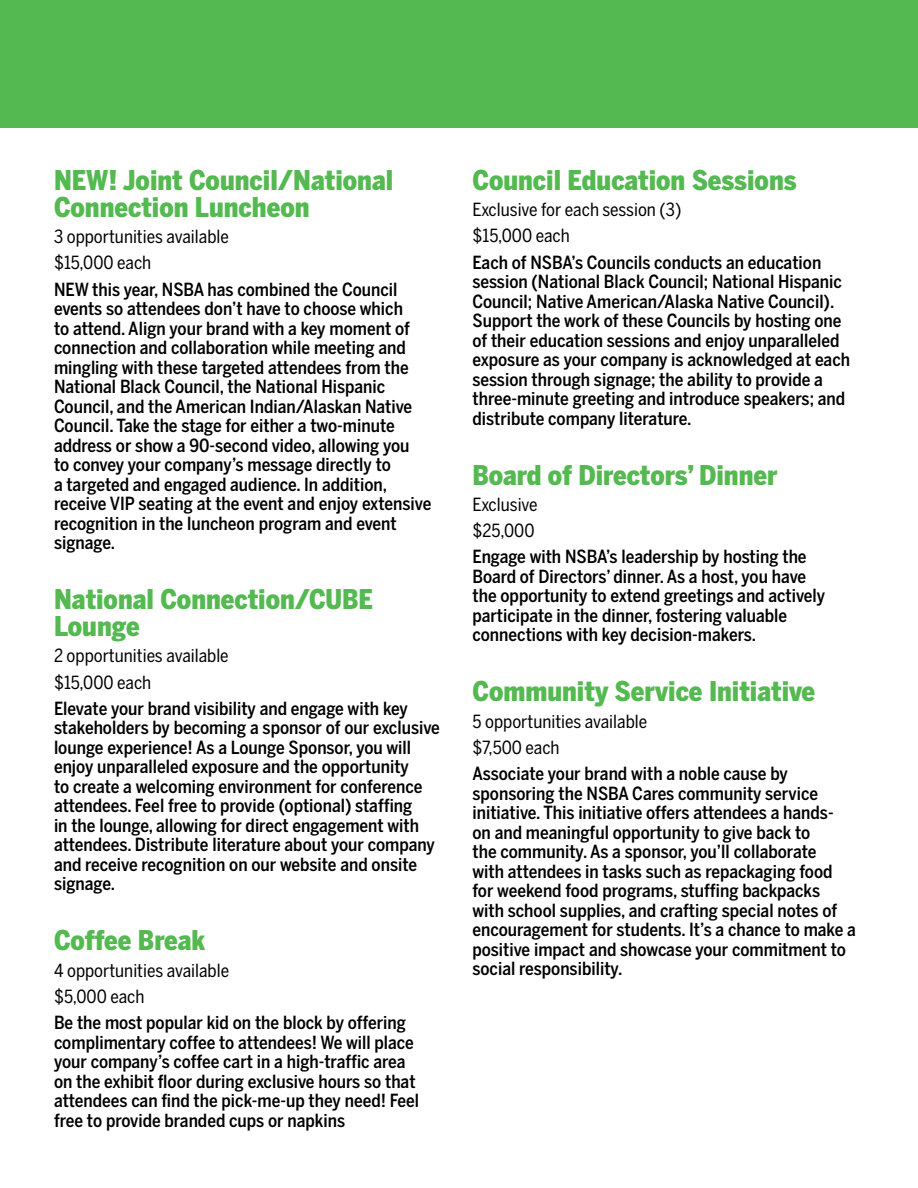
<style>
.page{position:relative;width:918px;height:1188px;background:#fff}
.page>*{position:absolute;margin:0;border:0;box-sizing:border-box;transform-origin:0 0}
.t1{font:900 27px/27px "Benton Sans Condensed";color:#55b951}
.t2{font:500 18px/19.5px "Benton Sans Condensed";color:#000}
.t3{font:18px/26.2px "Benton Sans Condensed";color:#000}
</style>
<div class="page">
<div style="left:0;top:0;width:918px;height:128px;background:#55b951"></div>
<h1 class="t1" style="left:54px;top:167px;width:341px">NEW! Joint Council/National<br>Connection Luncheon</h1>
<p class="t3" style="left:54px;top:224px;width:176px">3 opportunities available $15,000 each</p>
<p class="t2" style="left:54px;top:279px;width:379px">NEW this year, NSBA has combined the Council events so attendees don’t have to choose which<br>to attend. Align your brand with a key moment of connection and collaboration while meeting and mingling with these targeted attendees from the National Black Council, the National Hispanic Council, and the American Indian/Alaskan Native Council. Take the stage for either a two-minute address or show a 90-second video, allowing you<br>to convey your company’s message directly to<br>a targeted and engaged audience. In addition, receive VIP seating at the event and enjoy extensive recognition in the luncheon program and event signage.</p>
<h1 class="t1" style="left:54px;top:586px;width:321px">National Connection/CUBE<br>Lounge</h1>
<p class="t3" style="left:54px;top:643px;width:176px">2 opportunities available $15,000 each</p>
<p class="t2" style="left:54px;top:699px;width:387px">Elevate your brand visibility and engage with key stakeholders by becoming a sponsor of our exclusive lounge experience! As a Lounge Sponsor, you will enjoy unparalleled exposure and the opportunity<br>to create a welcoming environment for conference attendees. Feel free to provide (optional) staffing<br>in the lounge, allowing for direct engagement with attendees. Distribute literature about your company and receive recognition on our website and onsite signage.</p>
<h1 class="t1" style="left:54px;top:928px;width:153px">Coffee Break</h1>
<p class="t3" style="left:54px;top:957px;width:177px">4 opportunities available $5,000 each</p>
<p class="t2" style="left:54px;top:1013px;width:367px">Be the most popular kid on the block by offering complimentary coffee to attendees! We will place your company’s coffee cart in a high-traffic area on the exhibit floor during exclusive hours so that attendees can find the pick-me-up they need! Feel free to provide branded cups or napkins</p>
<h1 class="t1" style="left:472px;top:167px;width:326px">Council Education Sessions</h1>
<p class="t3" style="left:472px;top:197px;width:210px">Exclusive for each session (3) $15,000 each</p>
<p class="t2" style="left:472px;top:252px;width:379px">Each of NSBA’s Councils conducts an education session (National Black Council; National Hispanic Council; Native American/Alaska Native Council).<br>Support the work of these Councils by hosting one of their education sessions and enjoy unparalleled exposure as your company is acknowledged at each session through signage; the ability to provide a three-minute greeting and introduce speakers; and distribute company literature.</p>
<h1 class="t1" style="left:472px;top:462px;width:306px">Board of Directors’ Dinner</h1>
<p class="t3" style="left:472px;top:491px;width:67px">Exclusive $25,000</p>
<p class="t2" style="left:472px;top:547px;width:354px">Engage with NSBA’s leadership by hosting the Board of Directors’ dinner. As a host, you have the opportunity to extend greetings and actively participate in the dinner, fostering valuable connections with key decision-makers.</p>
<h1 class="t1" style="left:472px;top:679px;width:344px">Community Service Initiative</h1>
<p class="t3" style="left:472px;top:708px;width:176px">5 opportunities available $7,500 each</p>
<p class="t2" style="left:472px;top:764px;width:385px">Associate your brand with a noble cause by sponsoring the NSBA Cares community service initiative. This initiative offers attendees a hands&shy;on and meaningful opportunity to give back to<br>the community. As a sponsor, you’ll collaborate<br>with attendees in tasks such as repackaging food for weekend food programs, stuffing backpacks with school supplies, and crafting special notes of encouragement for students. It’s a chance to make a positive impact and showcase your commitment to social responsibility.</p>
</div>
